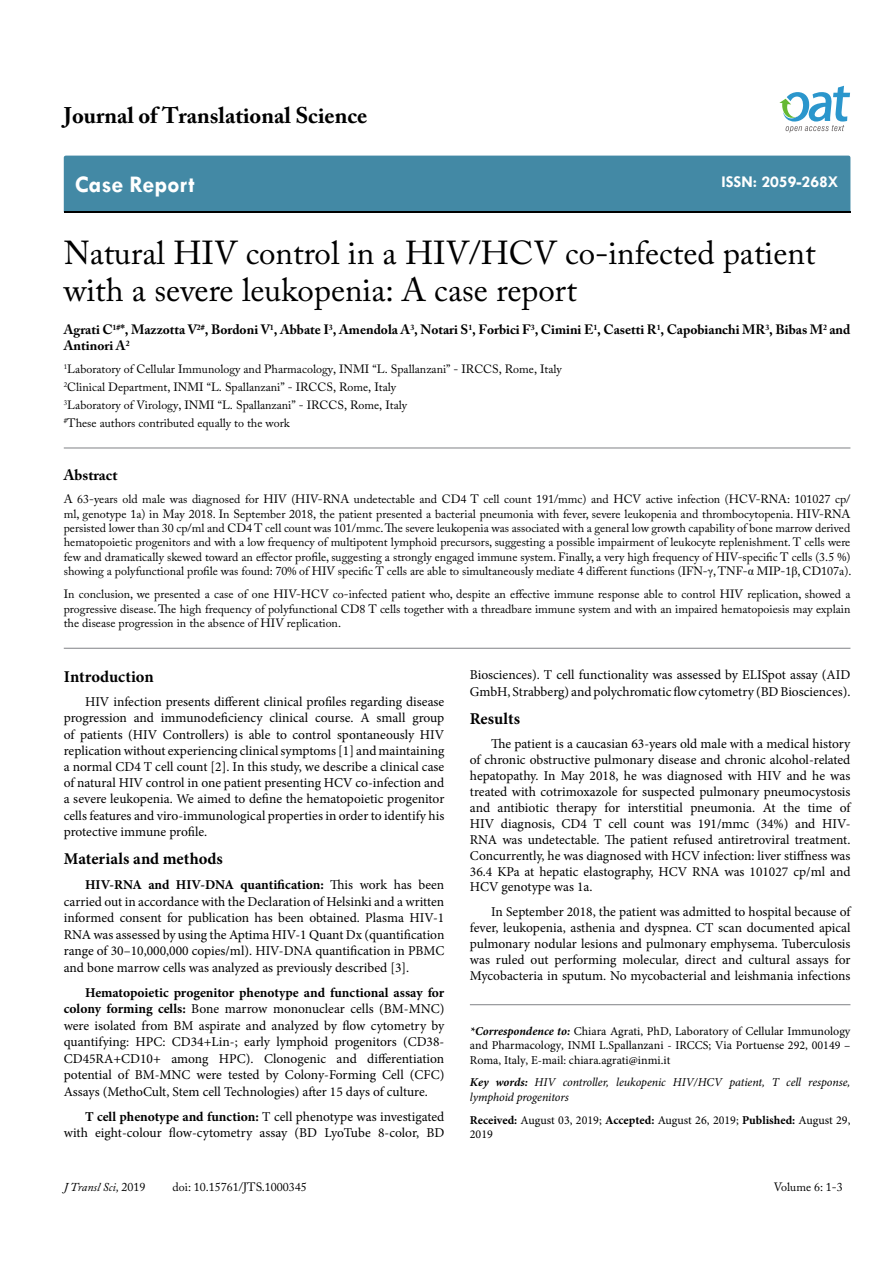
<style>
.page{position:relative;width:893px;height:1263px;background:#fff}
.page>*{position:absolute;margin:0;border:0;box-sizing:border-box;transform-origin:0 0}
.t1{font:33px/37.5px "Adobe Caslon Pro";color:#000}
.t2{font:700 24px "Tw Cen";color:#fff}
.t3{font:700 22.5px "Adobe Caslon Pro";color:#000}
.t4{font:700 16.5px "Minion Pro";color:#000}
.t5{font:700 16.5px "Tw Cen";color:#fff}
.t6{font:700 15px "Adobe Caslon Pro";color:#000}
.t7{font:13.5px/16.5px "Minion Pro";color:#000;text-align:justify}
.t8{font:700 13.5px/16.2px "Adobe Caslon Pro";color:#000}
.t9{font:12px/14.4px "Adobe Caslon Pro";color:#000;text-align:justify}
.t10{font:12px/14.4px "Minion Pro";color:#000;text-align:justify}
.t11{font:italic 12px/14.4px "Minion Pro";letter-spacing:-.005em;color:#000}
.t12{font:italic 12px "Adobe Caslon Pro";color:#000}
.s1{font-family:"Times New Roman"}
.s2{font-weight:700}
.s3{font-weight:700;font-style:italic}
.s4{font-style:normal}
</style>
<div class="page">
<div style="left:64px;top:156px;width:786px;height:56px;background:#4389a5"></div>
<svg style="left:779px;top:86px;width:71px;height:47px"></svg>
<hr style="left:470px;top:1004px;width:380px;height:1px;background:#808285">
<hr style="left:64px;top:448px;width:786px;height:1px;background:#808285">
<hr style="left:64px;top:648px;width:786px;height:1px;background:#808285">
<h3 class="t3" style="left:64px;top:102px;width:305px">Journal of Translational Science</h3>
<h2 class="t2" style="left:75px;top:170px;width:121px">Case Report</h2>
<p class="t5" style="left:721px;top:172px;width:119px">ISSN: 2059-268X</p>
<h1 class="t1" style="left:64px;top:233px;width:753px">Natural HIV control in a HIV/HCV co-infected patient with a severe leukopenia: A case report</h1>
<p class="t8" style="left:64px;top:321px;width:788px">Agrati C<sup>1#</sup>*, Mazzotta V<sup>2#</sup>, Bordoni V<sup>1</sup>, Abbate I<sup>3</sup>, Amendola A<sup>3</sup>, Notari S<sup>1</sup>, Forbici F<sup>3</sup>, Cimini E<sup>1</sup>, Casetti R<sup>1</sup>, Capobianchi MR<sup>3</sup>, Bibas M<sup>2</sup> and<br>Antinori A<sup>2</sup></p>
<p class="t9" style="left:64px;top:359px;width:500px;line-height:18px;text-align:left"><sup>1</sup>Laboratory of Cellular Immunology and Pharmacology, INMI “L. Spallanzani” - IRCCS, Rome, Italy <sup>2</sup>Clinical Department, INMI “L. Spallanzani” - IRCCS, Rome, Italy<br><sup>3</sup>Laboratory of Virology, INMI “L. Spallanzani” - IRCCS, Rome, Italy<br><sup>#</sup>These authors contributed equally to the work</p>
<p class="t6" style="left:64px;top:466px;width:55px">Abstract</p>
<p class="t9" style="left:64px;top:492px;width:789px">A 63-years old male was diagnosed for HIV (HIV-RNA undetectable and CD4 T cell count 191/mmc) and HCV active infection (HCV-RNA: 101027 cp/ ml, genotype 1a) in May 2018. In September 2018, the patient presented a bacterial pneumonia with fever, severe leukopenia and thrombocytopenia. HIV-RNA persisted lower than 30 cp/ml and CD4 T cell count was 101/mmc. The severe leukopenia was associated with a general low growth capability of bone marrow derived hematopoietic progenitors and with a low frequency of multipotent lymphoid precursors, suggesting a possible impairment of leukocyte replenishment. T cells were few and dramatically skewed toward an effector profile, suggesting a strongly engaged immune system. Finally, a very high frequency of HIV-specific T cells (3.5 %) showing a polyfunctional profile was found: 70% of HIV specific T cells are able to simultaneously mediate 4 different functions (IFN-<span class="s1">γ</span>, TNF-<span class="s1">α</span> MIP-1<span class="s1">β</span>, CD107a).</p>
<p class="t9" style="left:64px;top:587px;width:788px">In conclusion, we presented a case of one HIV-HCV co-infected patient who, despite an effective immune response able to control HIV replication, showed a progressive disease. The high frequency of polyfunctional CD8 T cells together with a threadbare immune system and with an impaired hematopoiesis may explain the disease progression in the absence of HIV replication.</p>
<p class="t7" style="left:470px;top:667px;width:382px">Biosciences). T cell functionality was assessed by ELISpot assay (AID<br>GmbH, Strabberg) and polychromatic flow cytometry (BD Biosciences).</p>
<p class="t4" style="left:470px;top:707px;width:52px">Results</p>
<p class="t7" style="left:470px;top:736px;width:382px;line-height:15.9px;text-indent:21px">The patient is a caucasian 63-years old male with a medical history of chronic obstructive pulmonary disease and chronic alcohol-related hepatopathy. In May 2018, he was diagnosed with HIV and he was treated with cotrimoxazole for suspected pulmonary pneumocystosis and antibiotic therapy for interstitial pneumonia. At the time of HIV diagnosis, CD4 T cell count was 191/mmc (34%) and HIV-RNA was undetectable. The patient refused antiretroviral treatment.<br>Concurrently, he was diagnosed with HCV infection: liver stiffness was 36.4 KPa at hepatic elastography, HCV RNA was 101027 cp/ml and HCV genotype was 1a.</p>
<p class="t7" style="left:470px;top:903px;width:382px;line-height:16px;text-indent:21px">In September 2018, the patient was admitted to hospital because of fever, leukopenia, asthenia and dyspnea. CT scan documented apical pulmonary nodular lesions and pulmonary emphysema. Tuberculosis was ruled out performing molecular, direct and cultural assays for Mycobacteria in sputum. No mycobacterial and leishmania infections</p>
<p class="t4" style="left:64px;top:665px;width:91px">Introduction</p>
<p class="t7" style="left:64px;top:694px;width:382px;text-indent:21px">HIV infection presents different clinical profiles regarding disease progression and immunodeficiency clinical course. A small group of patients (HIV Controllers) is able to control spontaneously HIV replication without experiencing clinical symptoms [1] and maintaining a normal CD4 T cell count [2]. In this study, we describe a clinical case of natural HIV control in one patient presenting HCV co-infection and a severe leukopenia. We aimed to define the hematopoietic progenitor cells features and viro-immunological properties in order to identify his protective immune profile.</p>
<p class="t4" style="left:64px;top:847px;width:161px">Materials and methods</p>
<p class="t7" style="left:64px;top:877px;width:382px;text-indent:21px"><span class="s2">HIV-RNA and HIV-DNA quantification:</span> This work has been carried out in accordance with the Declaration of Helsinki and a written informed consent for publication has been obtained. Plasma HIV-1<br>RNA was assessed by using the Aptima HIV-1 Quant Dx (quantification range of 30–10,000,000 copies/ml). HIV-DNA quantification in PBMC and bone marrow cells was analyzed as previously described [3].</p>
<p class="t7" style="left:64px;top:984px;width:382px;text-indent:21px"><span class="s2">Hematopoietic progenitor phenotype and functional assay for colony forming cells:</span> Bone marrow mononuclear cells (BM-MNC) were isolated from BM aspirate and analyzed by flow cytometry by quantifying: HPC: CD34+Lin-; early lymphoid progenitors (CD38- CD45RA+CD10+ among HPC). Clonogenic and differentiation potential of BM-MNC were tested by Colony-Forming Cell (CFC)<br>Assays (MethoCult, Stem cell Technologies) after 15 days of culture.</p>
<p class="t7" style="left:64px;top:1108px;width:382px;text-align:right"><span class="s2">T cell phenotype and function:</span> T cell phenotype was investigated with eight-colour flow-cytometry assay (BD LyoTube 8-color, BD</p>
<p class="t10" style="left:470px;top:1024px;width:382px"><span class="s3">*Correspondence to:</span> Chiara Agrati, PhD, Laboratory of Cellular Immunology and Pharmacology, INMI L.Spallanzani - IRCCS; Via Portuense 292, 00149 – Roma, Italy, E-mail: chiara.agrati@inmi.it</p>
<p class="t11" style="left:470px;top:1075px;width:382px"><span class="s2">Key words:</span> HIV controller, leukopenic HIV/HCV patient, T cell response, lymphoid progenitors</p>
<p class="t10" style="left:470px;top:1113px;width:382px"><span class="s2">Received:</span> August 03, 2019; <span class="s2">Accepted:</span> August 26, 2019; <span class="s2">Published:</span> August 29,<br>2019</p>
<p class="t12" style="left:64px;top:1180px;width:83px">J Transl Sci, <span class="s4">2019</span></p>
<p class="t9" style="left:173px;top:1180px;width:136px">doi: 10.15761/JTS.1000345</p>
<p class="t9" style="left:774px;top:1180px;width:71px">Volume 6: 1-3</p>
</div>
